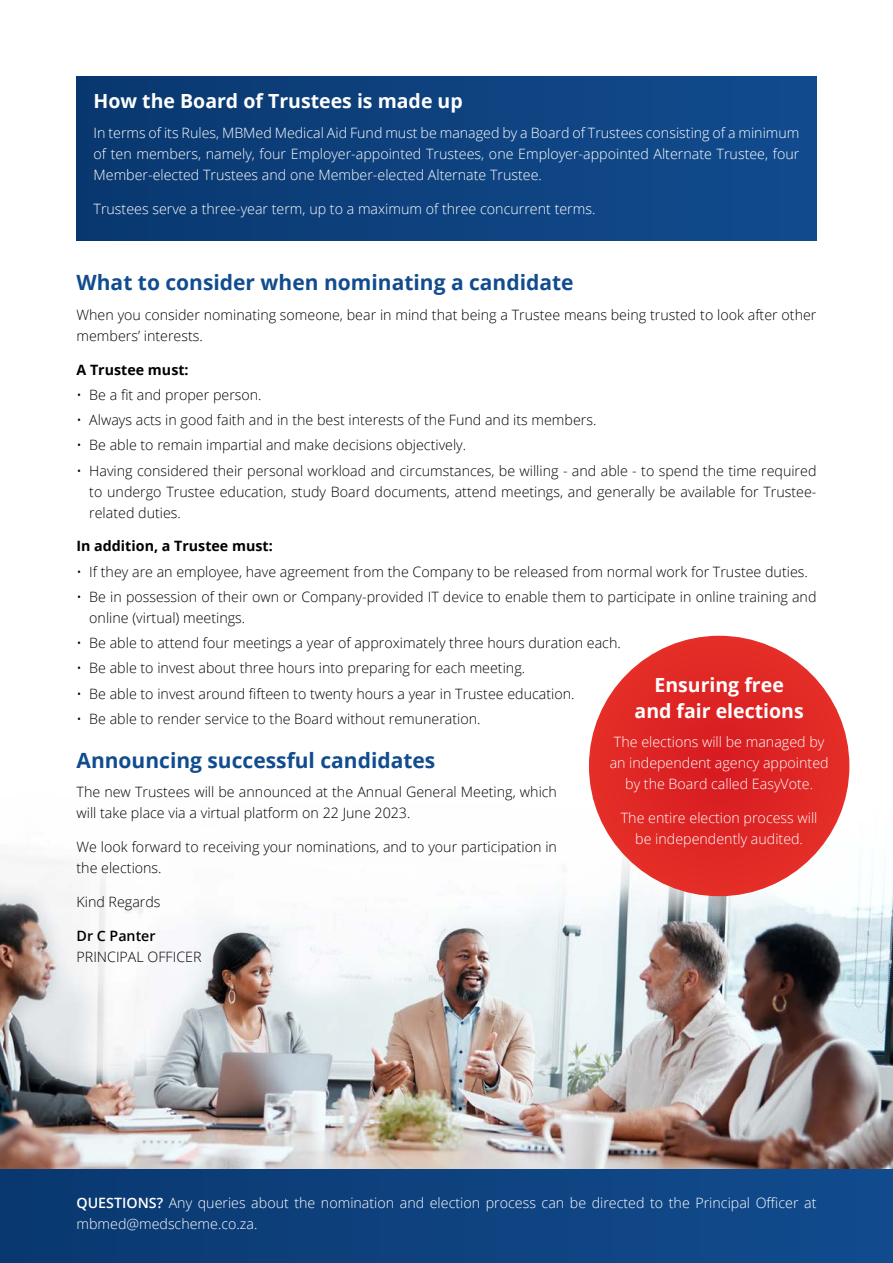
<style>
.page{position:relative;width:893px;height:1263px;background:#fff}
.page>*{position:absolute;margin:0;border:0;box-sizing:border-box;transform-origin:0 0}
.t1{font:700 21px "Open Sans";color:#114c8f}
.t2{font:700 19.5px/25.5px "Open Sans";color:#fff;text-align:center}
.t3{font:300 14.25px/21px "Open Sans";color:#000}
.t4{font:300 14.25px/21px "Open Sans";color:#fff;text-align:center}
.t5{font:700 14.25px "Open Sans";color:#000}
.t6{font:600 14.25px "Open Sans";color:#000}
.s1{font-weight:600}
</style>
<div class="page">
<img style="left:0;top:793px;width:893px;height:376px">
<div style="left:0;top:1169px;width:893px;height:94px;background:linear-gradient(to right,#0a386f,#124c8e)"></div>
<div style="left:77px;top:77px;width:739px;height:163px;background:linear-gradient(to right,#0a386f,#124c8f)"></div>
<div style="left:589px;top:636px;width:260px;height:260px;background:#e02825;border-radius:130px"></div>
<h2 class="t2" style="left:94px;top:88px;width:371px">How the Board of Trustees is made up</h2>
<p class="t4" style="left:94px;top:122px;width:707px;text-align:justify">In terms of its Rules, MBMed Medical Aid Fund must be managed by a Board of Trustees consisting of a minimum of ten members, namely, four Employer-appointed Trustees, one Employer-appointed Alternate Trustee, four Member-elected Trustees and one Member-elected Alternate Trustee.</p>
<p class="t4" style="left:94px;top:198px;width:503px">Trustees serve a three-year term, up to a maximum of three concurrent terms.</p>
<h1 class="t1" style="left:77px;top:268px;width:499px">What to consider when nominating a candidate</h1>
<p class="t3" style="left:77px;top:304px;width:741px">When you consider nominating someone, bear in mind that being a Trustee means being trusted to look after other members’ interests.</p>
<p class="t5" style="left:77px;top:359px;width:114px">A Trustee must:</p>
<p class="t3" style="left:77px;top:384px;width:187px">• Be a fit and proper person.</p>
<p class="t3" style="left:77px;top:409px;width:521px">• Always acts in good faith and in the best interests of the Fund and its members.</p>
<p class="t3" style="left:77px;top:434px;width:391px">• Be able to remain impartial and make decisions objectively.</p>
<p class="t3" style="left:89px;top:460px;width:729px;text-align:justify;text-indent:-13px">• Having considered their personal workload and circumstances, be willing - and able - to spend the time required to undergo Trustee education, study Board documents, attend meetings, and generally be available for Trustee&shy;related duties.</p>
<p class="t5" style="left:77px;top:536px;width:198px">In addition, a Trustee must:</p>
<p class="t3" style="left:77px;top:561px;width:733px">• If they are an employee, have agreement from the Company to be released from normal work for Trustee duties.</p>
<p class="t3" style="left:89px;top:586px;width:729px;text-indent:-13px">• Be in possession of their own or Company-provided IT device to enable them to participate in online training and online (virtual) meetings.</p>
<p class="t3" style="left:77px;top:632px;width:546px">• Be able to attend four meetings a year of approximately three hours duration each.</p>
<p class="t3" style="left:77px;top:657px;width:450px">• Be able to invest about three hours into preparing for each meeting.</p>
<p class="t3" style="left:77px;top:683px;width:500px">• Be able to invest around fifteen to twenty hours a year in Trustee education.</p>
<p class="t3" style="left:77px;top:708px;width:406px">• Be able to render service to the Board without remuneration.</p>
<h1 class="t1" style="left:77px;top:745px;width:360px">Announcing successful candidates</h1>
<p class="t3" style="left:77px;top:781px;width:482px">The new Trustees will be announced at the Annual General Meeting, which will take place via a virtual platform on 22 June 2023.</p>
<p class="t3" style="left:77px;top:836px;width:482px">We look forward to receiving your nominations, and to your participation in the elections.</p>
<p class="t3" style="left:77px;top:891px;width:86px">Kind Regards</p>
<p class="t6" style="left:77px;top:926px;width:81px">Dr C Panter</p>
<p class="t3" style="left:77px;top:946px;width:126px">PRINCIPAL OFFICER</p>
<h2 class="t2" style="left:635px;top:672px;width:171px">Ensuring free and fair elections</h2>
<p class="t4" style="left:610px;top:731px;width:220px">The elections will be managed by an independent agency appointed by the Board called EasyVote.</p>
<p class="t4" style="left:621px;top:807px;width:198px">The entire election process will be independently audited.</p>
<p class="t4" style="left:77px;top:1192px;width:741px;text-align:left"><span class="s1">QUESTIONS?</span> Any queries about the nomination and election process can be directed to the Principal Officer at mbmed@medscheme.co.za.</p>
</div>
